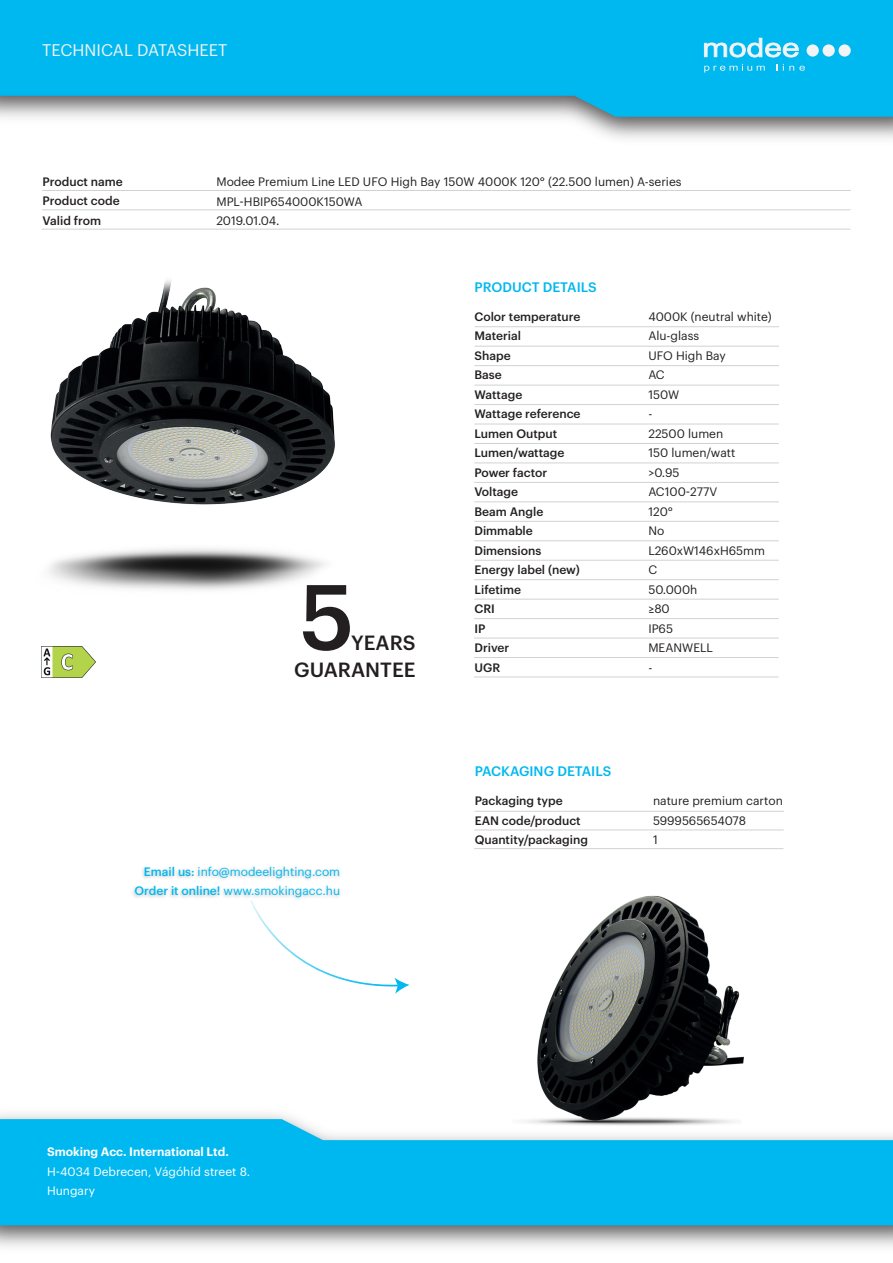
<style>
.page{position:relative;width:893px;height:1263px;background:#fff}
.page>*{position:absolute;margin:0;border:0;box-sizing:border-box;transform-origin:0 0}
.t1{font:500 90.75px "Graphik";color:#231f20}
.t2{font:500 20.1px "Graphik";color:#231f20}
.t3{font:16.5px "Graphik";color:#f2f3f4}
.t4{font:500 13.5px "Graphik";color:#00b8f0}
.t5{font:12px/19.5px "Graphik";color:#231f20}
.t6{font:500 12px/19.5px "Graphik";color:#231f20}
.t7{font:12px/19.5px "Graphik";color:#00b8f0;text-align:right}
.t8{font:12px/19.5px "Graphik";color:#fff}
.t9{font:600 12px "Graphik";color:#fff}
.s1{font-weight:500}
</style>
<div class="page">
<img style="left:537px;top:895px;width:207px;height:207px">
<img style="left:48px;top:280px;width:287px;height:310px">
<hr style="left:43px;top:190px;width:807px;height:1px;background:#d1d2d4">
<hr style="left:42px;top:209px;width:808px;height:1px;background:#d1d2d4">
<hr style="left:42px;top:229px;width:808px;height:1px;background:#d1d2d4">
<img style="left:0;top:1102px;width:893px;height:145px">
<svg style="left:0;top:1119px;width:893px;height:106px;background:#1fbff0"></svg>
<svg style="left:0;top:0;width:893px;height:117px;background:#16b7e8"></svg>
<svg style="left:807px;top:44px;width:12px;height:13px"></svg>
<svg style="left:823px;top:44px;width:12px;height:13px"></svg>
<svg style="left:838px;top:44px;width:13px;height:13px"></svg>
<svg style="left:704px;top:38px;width:95px;height:20px"></svg>
<svg style="left:807px;top:44px;width:12px;height:12px"></svg>
<svg style="left:823px;top:44px;width:12px;height:12px"></svg>
<svg style="left:839px;top:44px;width:12px;height:12px"></svg>
<svg style="left:704px;top:64px;width:114px;height:9px"></svg>
<svg style="left:250px;top:900px;width:159px;height:94px"></svg>
<hr style="left:474px;top:326px;width:305px;height:1px;background:#d1d2d4">
<hr style="left:474px;top:346px;width:305px;height:1px;background:#d1d2d4">
<hr style="left:474px;top:365px;width:305px;height:1px;background:#d1d2d4">
<hr style="left:474px;top:385px;width:305px;height:1px;background:#d1d2d4">
<hr style="left:474px;top:404px;width:305px;height:1px;background:#d1d2d4">
<hr style="left:474px;top:424px;width:305px;height:1px;background:#d1d2d4">
<hr style="left:474px;top:443px;width:305px;height:1px;background:#d1d2d4">
<hr style="left:474px;top:462px;width:305px;height:1px;background:#d1d2d4">
<hr style="left:474px;top:482px;width:305px;height:1px;background:#d1d2d4">
<hr style="left:474px;top:501px;width:305px;height:1px;background:#d1d2d4">
<hr style="left:474px;top:521px;width:305px;height:1px;background:#d1d2d4">
<hr style="left:474px;top:540px;width:305px;height:1px;background:#d1d2d4">
<hr style="left:474px;top:560px;width:305px;height:1px;background:#d1d2d4">
<hr style="left:474px;top:579px;width:305px;height:1px;background:#d1d2d4">
<hr style="left:474px;top:599px;width:305px;height:1px;background:#d1d2d4">
<hr style="left:474px;top:618px;width:305px;height:1px;background:#d1d2d4">
<hr style="left:474px;top:638px;width:305px;height:1px;background:#d1d2d4">
<hr style="left:474px;top:657px;width:305px;height:1px;background:#d1d2d4">
<hr style="left:474px;top:676px;width:305px;height:1px;background:#d1d2d4">
<hr style="left:475px;top:811px;width:309px;height:1px;background:#d1d2d4">
<hr style="left:474px;top:829px;width:310px;height:1px;background:#d1d2d4">
<hr style="left:474px;top:848px;width:309px;height:1px;background:#d1d2d4">
<img style="left:41px;top:646px;width:55px;height:31px">
<h3 class="t3" style="left:42px;top:37px;width:187px">TECHNICAL DATASHEET</h3>
<p class="t6" style="left:43px;top:171px;width:82px">Product name<br>Product code<br>Valid from</p>
<p class="t5" style="left:216px;top:171px;width:467px">Modee Premium Line LED UFO High Bay 150W 4000K 120° (22.500 lumen) A-series<br>MPL-HBIP654000K150WA<br>2019.01.04.</p>
<h1 class="t1" style="left:300px;top:548px;width:56px">5</h1>
<h2 class="t2" style="left:351px;top:627px;width:66px">YEARS</h2>
<h2 class="t2" style="left:294px;top:654px;width:123px">GUARANTEE</h2>
<p class="t4" style="left:474px;top:276px;width:124px">PRODUCT DETAILS</p>
<p class="t6" style="left:474px;top:306px;width:108px">Color temperature<br>Material<br>Shape<br>Base<br>Wattage<br>Wattage reference<br>Lumen Output<br>Lumen/wattage<br>Power factor<br>Voltage<br>Beam Angle<br>Dimmable<br>Dimensions<br>Energy label (new)<br>Lifetime<br>CRI<br>IP<br>Driver<br>UGR</p>
<p class="t5" style="left:648px;top:306px;width:125px">4000K (neutral white)<br>Alu-glass<br>UFO High Bay<br>AC<br>150W<br>-<br>22500 lumen<br>150 lumen/watt<br>&gt;0.95<br>AC100-277V<br>120°<br>No<br>L260xW146xH65mm<br>C<br>50.000h<br>≥80<br>IP65<br>MEANWELL<br>-</p>
<p class="t7" style="left:134px;top:861px;width:207px"><span class="s1">Email us:</span> info@modeelighting.com<br><span class="s1">Order it online!</span> www.smokingacc.hu</p>
<p class="t4" style="left:475px;top:761px;width:138px">PACKAGING DETAILS</p>
<p class="t6" style="left:475px;top:790px;width:115px">Packaging type<br>EAN code/product<br>Quantity/packaging</p>
<p class="t5" style="left:653px;top:790px;width:131px">nature premium carton<br>5999565654078<br>1</p>
<p class="t9" style="left:47px;top:1143px;width:183px">Smoking Acc. International Ltd.</p>
<p class="t8" style="left:47px;top:1161px;width:205px">H-4034 Debrecen, Vágóhíd street 8.<br>Hungary</p>
</div>
